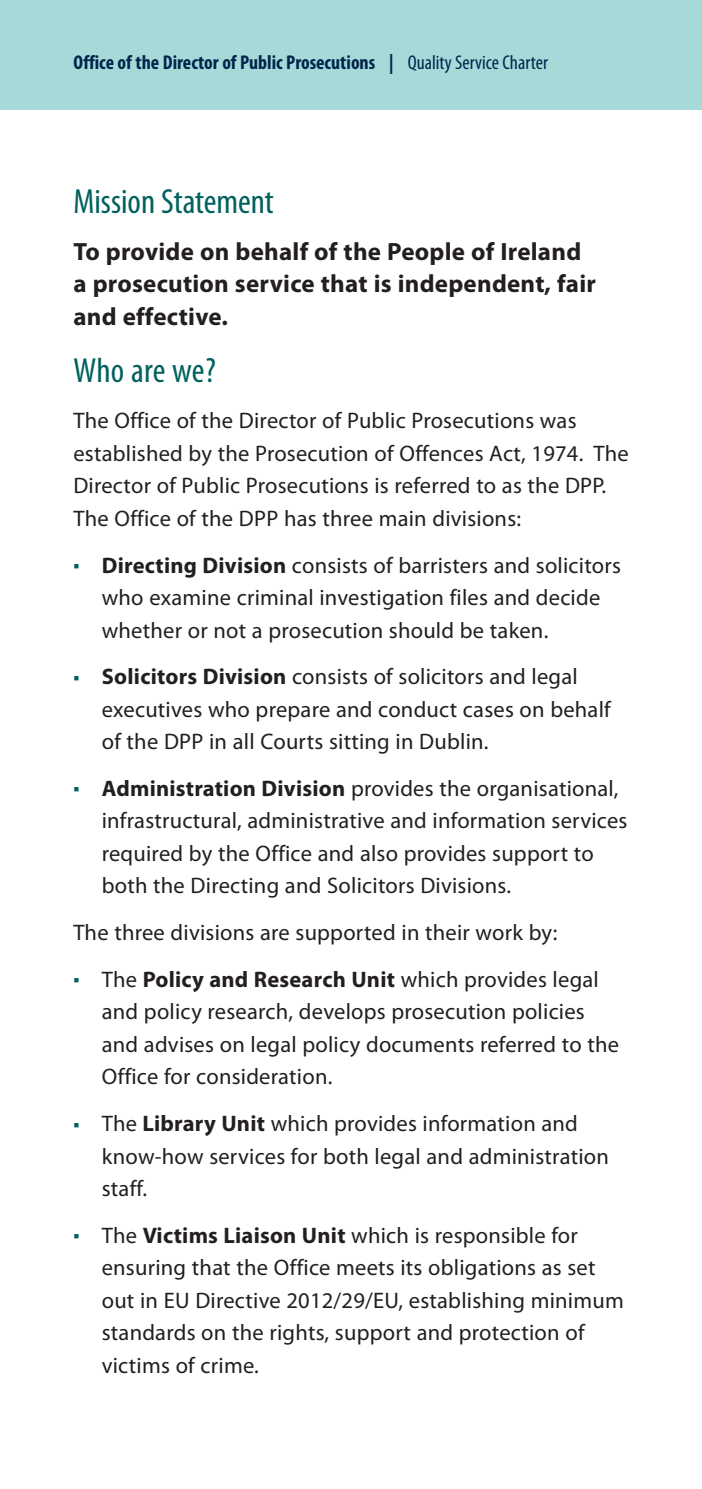
<style>
.page{position:relative;width:702px;height:1489px;background:#fff}
.page>*{position:absolute;margin:0;border:0;box-sizing:border-box;transform-origin:0 0}
.t1{font:condensed 35px "Myriad Pro";color:#00615d}
.t2{font:700 25px/32.5px "Myriad Pro";letter-spacing:.01em;color:#231f20}
.t3{font:22.5px/32.5px "Myriad Pro";letter-spacing:.01em;color:#231f20}
.t4{font:700 condensed 20px "Myriad Pro";color:#00254c}
.s1{font-weight:400}
.s2{font-family:"Minion Pro";font-size:15px;color:#00615d}
.s3{font-weight:700}
</style>
<div class="page">
<div style="left:0;top:0;width:702px;height:110px;background:#a5dad9"></div>
<p class="t4" style="left:73px;top:50px;width:476px">Office of the Director of Public Prosecutions | <span class="s1">Quality Service Charter</span></p>
<h1 class="t1" style="left:73px;top:180px;width:202px">Mission Statement</h1>
<p class="t2" style="left:73px;top:234px;width:524px">To provide on behalf of the People of Ireland a prosecution service that is independent, fair and effective.</p>
<h1 class="t1" style="left:73px;top:349px;width:144px">Who are we?</h1>
<p class="t3" style="left:73px;top:404px;width:557px">The Office of the Director of Public Prosecutions was established by the Prosecution of Offences Act, 1974. The Director of Public Prosecutions is referred to as the DPP.<br>The Office of the DPP has three main divisions:</p>
<p class="t3" style="left:102px;top:548px;width:520px;text-indent:-28px"><span class="s2">■</span> <span class="s3">Directing Division</span> consists of barristers and solicitors who examine criminal investigation files and decide whether or not a prosecution should be taken.</p>
<p class="t3" style="left:102px;top:660px;width:510px;text-indent:-28px"><span class="s2">■</span> <span class="s3">Solicitors Division</span> consists of solicitors and legal executives who prepare and conduct cases on behalf of the DPP in all Courts sitting in Dublin.</p>
<p class="t3" style="left:102px;top:771px;width:527px;text-indent:-28px"><span class="s2">■</span> <span class="s3">Administration Division</span> provides the organisational, infrastructural, administrative and information services required by the Office and also provides support to both the Directing and Solicitors Divisions.</p>
<p class="t3" style="left:73px;top:916px;width:485px">The three divisions are supported in their work by:</p>
<p class="t3" style="left:102px;top:962px;width:519px;text-indent:-28px"><span class="s2">■</span> The <span class="s3">Policy and Research Unit</span> which provides legal and policy research, develops prosecution policies and advises on legal policy documents referred to the Office for consideration.</p>
<p class="t3" style="left:102px;top:1106px;width:508px;text-indent:-28px"><span class="s2">■</span> The <span class="s3">Library Unit</span> which provides information and know-how services for both legal and administration staff.</p>
<p class="t3" style="left:102px;top:1218px;width:523px;text-indent:-28px"><span class="s2">■</span> The <span class="s3">Victims Liaison Unit</span> which is responsible for ensuring that the Office meets its obligations as set out in EU Directive 2012/29/EU, establishing minimum standards on the rights, support and protection of victims of crime.</p>
</div>
